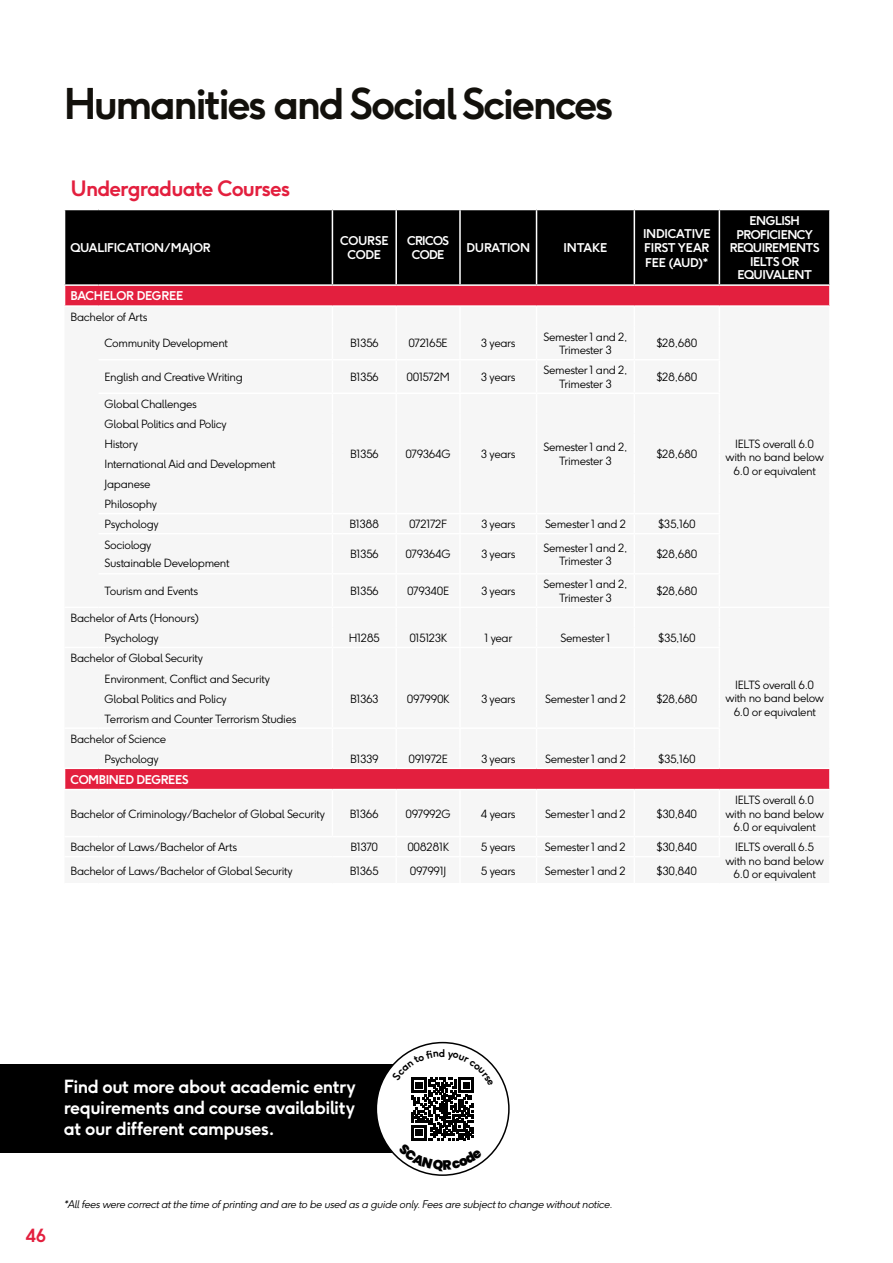
<style>
.page{position:relative;width:893px;height:1263px;background:#fff}
.page>*{position:absolute;margin:0;border:0;box-sizing:border-box;transform-origin:0 0}
.Heading_70{font:700 42px "F37 Ginger";letter-spacing:-.06em;color:#12100b}
.Subhead_14_16{font:700 21px "F37 Ginger";letter-spacing:-.04em;color:#e31f3e}
.QR_Code_CTA{font:700 18px/21px "F37 Ginger";letter-spacing:-.03em;color:#fff;text-align:justify}
.t1{font:700 18px "F37 Ginger";color:#e31f3e}
.Table_head{font:700 12px/13.5px "F37 Ginger";letter-spacing:-.03em;color:#fff;text-align:center}
.Table_Degree_heading{font:700 12px "F37 Ginger";letter-spacing:-.03em;color:#fff}
.Table_head-2{font:700 12px/14.4px "F37 Ginger";letter-spacing:-.05em;color:#fff;text-align:center}
.Table_Course_Info_Le{font:300 11.25px/13.5px "F37 Ginger";letter-spacing:-.03em;color:#000;text-align:center}
.Table_course_Info_ce{font:300 11.25px/13.5px "F37 Ginger";letter-spacing:-.03em;color:#000;text-align:center}
.Notes{font:italic 300 10.5px "F37 Ginger";letter-spacing:-.03em;color:#000}
.Subhead_11_12_Red{font:700 10.5px "F37 Ginger";color:#000}
</style>
<div class="page">
<div style="left:65px;top:210px;width:764px;height:74px;background:#000"></div>
<div style="left:65px;top:286px;width:764px;height:19px;background:#e31f3e"></div>
<svg style="left:65px;top:769px;width:764px;height:20px;background:#e32140"></svg>
<hr style="left:332px;top:210px;width:1px;height:74px;background:#fff">
<hr style="left:395px;top:210px;width:2px;height:74px;background:#fff">
<hr style="left:459px;top:210px;width:2px;height:74px;background:#fff">
<hr style="left:536px;top:210px;width:1px;height:74px;background:#fff">
<hr style="left:634px;top:210px;width:1px;height:74px;background:#fff">
<hr style="left:719px;top:210px;width:1px;height:74px;background:#fff">
<svg style="left:829px;top:286px;width:1px;height:20px"></svg>
<div style="left:0;top:1064px;width:466px;height:89px;background:#000"></div>
<svg style="left:376px;top:1042px;width:133px;height:133px"></svg>
<svg style="left:392px;top:1050px;width:102px;height:121px"></svg>
<p class="Heading_70" style="left:64px;top:76px;width:552px">Humanities and Social Sciences</p>
<p class="Subhead_14_16" style="left:71px;top:175px;width:221px">Undergraduate Courses</p>
<p class="Table_head" style="left:71px;top:241px;width:142px">QUALIFICATION/MAJOR</p>
<p class="Table_head" style="left:340px;top:233px;width:50px;line-height:14.4px">COURSE<br>CODE</p>
<p class="Table_head-2" style="left:407px;top:233px;width:43px">CRICOS<br>CODE</p>
<p class="Table_head" style="left:466px;top:241px;width:65px">DURATION</p>
<p class="Table_head" style="left:564px;top:241px;width:45px">INTAKE</p>
<p class="Table_head" style="left:71px;top:289px;width:114px">BACHELOR DEGREE</p>
<p class="Table_Course_Info_Le" style="left:71px;top:310px;width:78px">Bachelor of Arts</p>
<p class="Table_head" style="left:643px;top:226px;width:69px;line-height:14.4px;text-align:justify">INDICATIVE FIRST YEAR FEE (AUD)*</p>
<p class="Table_Course_Info_Le" style="left:105px;top:337px;width:125px">Community Development</p>
<p class="Table_course_Info_ce" style="left:350px;top:337px;width:30px">B1356</p>
<p class="Table_course_Info_ce" style="left:408px;top:337px;width:41px">072165E</p>
<p class="Table_course_Info_ce" style="left:481px;top:337px;width:36px">3 years</p>
<p class="Table_course_Info_ce" style="left:543px;top:330px;width:85px">Semester 1 and 2,<br>Trimester 3</p>
<p class="Table_course_Info_ce" style="left:656px;top:337px;width:42px">$28,680</p>
<p class="Table_Course_Info_Le" style="left:105px;top:370px;width:140px">English and Creative Writing</p>
<p class="Table_course_Info_ce" style="left:350px;top:370px;width:30px">B1356</p>
<p class="Table_course_Info_ce" style="left:406px;top:370px;width:45px">001572M</p>
<p class="Table_course_Info_ce" style="left:481px;top:370px;width:36px">3 years</p>
<p class="Table_course_Info_ce" style="left:544px;top:363px;width:85px">Semester 1 and 2,<br>Trimester 3</p>
<p class="Table_course_Info_ce" style="left:656px;top:370px;width:42px">$28,680</p>
<p class="Table_Course_Info_Le" style="left:105px;top:397px;width:94px">Global Challenges</p>
<p class="Table_course_Info_ce" style="left:350px;top:447px;width:30px">B1356</p>
<p class="Table_course_Info_ce" style="left:406px;top:447px;width:47px">079364G</p>
<p class="Table_course_Info_ce" style="left:481px;top:447px;width:36px">3 years</p>
<p class="Table_course_Info_ce" style="left:544px;top:440px;width:85px">Semester 1 and 2,<br>Trimester 3</p>
<p class="Table_course_Info_ce" style="left:656px;top:447px;width:42px">$28,680</p>
<p class="Table_Course_Info_Le" style="left:105px;top:417px;width:124px">Global Politics and Policy</p>
<p class="Table_Course_Info_Le" style="left:105px;top:437px;width:35px">History</p>
<p class="Table_Course_Info_Le" style="left:105px;top:457px;width:173px">International Aid and Development</p>
<p class="Table_Course_Info_Le" style="left:105px;top:477px;width:48px">Japanese</p>
<p class="Table_Course_Info_Le" style="left:105px;top:497px;width:54px">Philosophy</p>
<p class="Table_Course_Info_Le" style="left:105px;top:517px;width:56px">Psychology</p>
<p class="Table_course_Info_ce" style="left:349px;top:517px;width:31px">B1388</p>
<p class="Table_course_Info_ce" style="left:409px;top:517px;width:39px">072172F</p>
<p class="Table_course_Info_ce" style="left:481px;top:517px;width:36px">3 years</p>
<p class="Table_course_Info_ce" style="left:545px;top:517px;width:82px">Semester 1 and 2</p>
<p class="Table_course_Info_ce" style="left:658px;top:517px;width:39px">$35,160</p>
<p class="Table_Course_Info_Le" style="left:105px;top:539px;width:48px">Sociology</p>
<p class="Table_Course_Info_Le" style="left:105px;top:556px;width:126px">Sustainable Development</p>
<p class="Table_course_Info_ce" style="left:350px;top:547px;width:30px">B1356</p>
<p class="Table_course_Info_ce" style="left:406px;top:547px;width:47px">079364G</p>
<p class="Table_course_Info_ce" style="left:481px;top:547px;width:36px">3 years</p>
<p class="Table_course_Info_ce" style="left:544px;top:541px;width:85px">Semester 1 and 2,<br>Trimester 3</p>
<p class="Table_course_Info_ce" style="left:656px;top:547px;width:42px">$28,680</p>
<p class="Table_Course_Info_Le" style="left:105px;top:584px;width:95px">Tourism and Events</p>
<p class="Table_course_Info_ce" style="left:350px;top:584px;width:30px">B1356</p>
<p class="Table_course_Info_ce" style="left:407px;top:584px;width:43px">079340E</p>
<p class="Table_course_Info_ce" style="left:481px;top:584px;width:36px">3 years</p>
<p class="Table_course_Info_ce" style="left:544px;top:577px;width:85px">Semester 1 and 2,<br>Trimester 3</p>
<p class="Table_course_Info_ce" style="left:656px;top:584px;width:42px">$28,680</p>
<p class="Table_Course_Info_Le" style="left:71px;top:611px;width:130px">Bachelor of Arts (Honours)</p>
<p class="Table_Course_Info_Le" style="left:105px;top:631px;width:56px">Psychology</p>
<p class="Table_course_Info_ce" style="left:349px;top:631px;width:33px">H1285</p>
<p class="Table_course_Info_ce" style="left:409px;top:631px;width:40px">015123K</p>
<p class="Table_course_Info_ce" style="left:484px;top:631px;width:29px">1 year</p>
<p class="Table_course_Info_ce" style="left:560px;top:631px;width:51px">Semester 1</p>
<p class="Table_course_Info_ce" style="left:658px;top:631px;width:39px">$35,160</p>
<p class="Table_Course_Info_Le" style="left:71px;top:651px;width:134px">Bachelor of Global Security</p>
<p class="Table_Course_Info_Le" style="left:105px;top:672px;width:167px">Environment, Conflict and Security</p>
<p class="Table_Course_Info_Le" style="left:105px;top:692px;width:124px">Global Politics and Policy</p>
<p class="Table_course_Info_ce" style="left:350px;top:692px;width:30px">B1363</p>
<p class="Table_course_Info_ce" style="left:407px;top:692px;width:44px">097990K</p>
<p class="Table_course_Info_ce" style="left:481px;top:692px;width:36px">3 years</p>
<p class="Table_course_Info_ce" style="left:545px;top:692px;width:82px">Semester 1 and 2</p>
<p class="Table_course_Info_ce" style="left:656px;top:692px;width:42px">$28,680</p>
<p class="Table_Course_Info_Le" style="left:105px;top:712px;width:193px">Terrorism and Counter Terrorism Studies</p>
<p class="Table_Course_Info_Le" style="left:71px;top:732px;width:97px">Bachelor of Science</p>
<p class="Table_Course_Info_Le" style="left:105px;top:752px;width:56px">Psychology</p>
<p class="Table_course_Info_ce" style="left:350px;top:752px;width:30px">B1339</p>
<p class="Table_course_Info_ce" style="left:408px;top:752px;width:41px">091972E</p>
<p class="Table_course_Info_ce" style="left:481px;top:752px;width:36px">3 years</p>
<p class="Table_course_Info_ce" style="left:545px;top:752px;width:82px">Semester 1 and 2</p>
<p class="Table_course_Info_ce" style="left:658px;top:752px;width:39px">$35,160</p>
<p class="Table_Degree_heading" style="left:71px;top:772px;width:120px">COMBINED DEGREES</p>
<p class="Table_Course_Info_Le" style="left:71px;top:807px;width:256px">Bachelor of Criminology/Bachelor of Global Security</p>
<p class="Table_course_Info_ce" style="left:350px;top:807px;width:30px">B1366</p>
<p class="Table_course_Info_ce" style="left:405px;top:807px;width:47px">097992G</p>
<p class="Table_course_Info_ce" style="left:481px;top:807px;width:36px">4 years</p>
<p class="Table_course_Info_ce" style="left:545px;top:807px;width:82px">Semester 1 and 2</p>
<p class="Table_course_Info_ce" style="left:657px;top:807px;width:42px">$30,840</p>
<p class="Table_head" style="left:730px;top:214px;width:91px">ENGLISH<br>PROFICIENCY<br>REQUIREMENTS<br>IELTS OR<br>EQUIVALENT</p>
<p class="Table_Course_Info_Le" style="left:725px;top:437px;width:100px">IELTS overall 6.0 with no band below<br>6.0 or equivalent</p>
<p class="Table_Course_Info_Le" style="left:726px;top:678px;width:100px">IELTS overall 6.0 with no band below<br>6.0 or equivalent</p>
<p class="Table_Course_Info_Le" style="left:725px;top:793px;width:100px">IELTS overall 6.0 with no band below<br>6.0 or equivalent</p>
<p class="Table_Course_Info_Le" style="left:71px;top:840px;width:168px">Bachelor of Laws/Bachelor of Arts</p>
<p class="Table_course_Info_ce" style="left:351px;top:840px;width:29px">B1370</p>
<p class="Table_course_Info_ce" style="left:407px;top:840px;width:43px">008281K</p>
<p class="Table_course_Info_ce" style="left:481px;top:840px;width:36px">5 years</p>
<p class="Table_course_Info_ce" style="left:545px;top:840px;width:82px">Semester 1 and 2</p>
<p class="Table_course_Info_ce" style="left:657px;top:840px;width:42px">$30,840</p>
<p class="Table_Course_Info_Le" style="left:725px;top:840px;width:100px">IELTS overall 6.5 with no band below<br>6.0 or equivalent</p>
<p class="Table_Course_Info_Le" style="left:70px;top:864px;width:224px">Bachelor of Laws/Bachelor of Global Security</p>
<p class="Table_course_Info_ce" style="left:350px;top:864px;width:30px">B1365</p>
<p class="Table_course_Info_ce" style="left:410px;top:864px;width:38px">097991J</p>
<p class="Table_course_Info_ce" style="left:481px;top:864px;width:36px">5 years</p>
<p class="Table_course_Info_ce" style="left:545px;top:864px;width:82px">Semester 1 and 2</p>
<p class="Table_course_Info_ce" style="left:656px;top:864px;width:42px">$30,840</p>
<p class="QR_Code_CTA" style="left:64px;top:1075px;width:293px">Find out more about academic entry requirements and course availability at our different campuses.</p>
<p class="Subhead_11_12_Red" style="left:439px;top:1046px;width:8px">d</p>
<h3 class="t1" style="left:26px;top:1223px;width:22px">46</h3>
<p class="Notes" style="left:64px;top:1197px;width:550px">*All fees were correct at the time of printing and are to be used as a guide only. Fees are subject to change without notice.</p>
</div>
